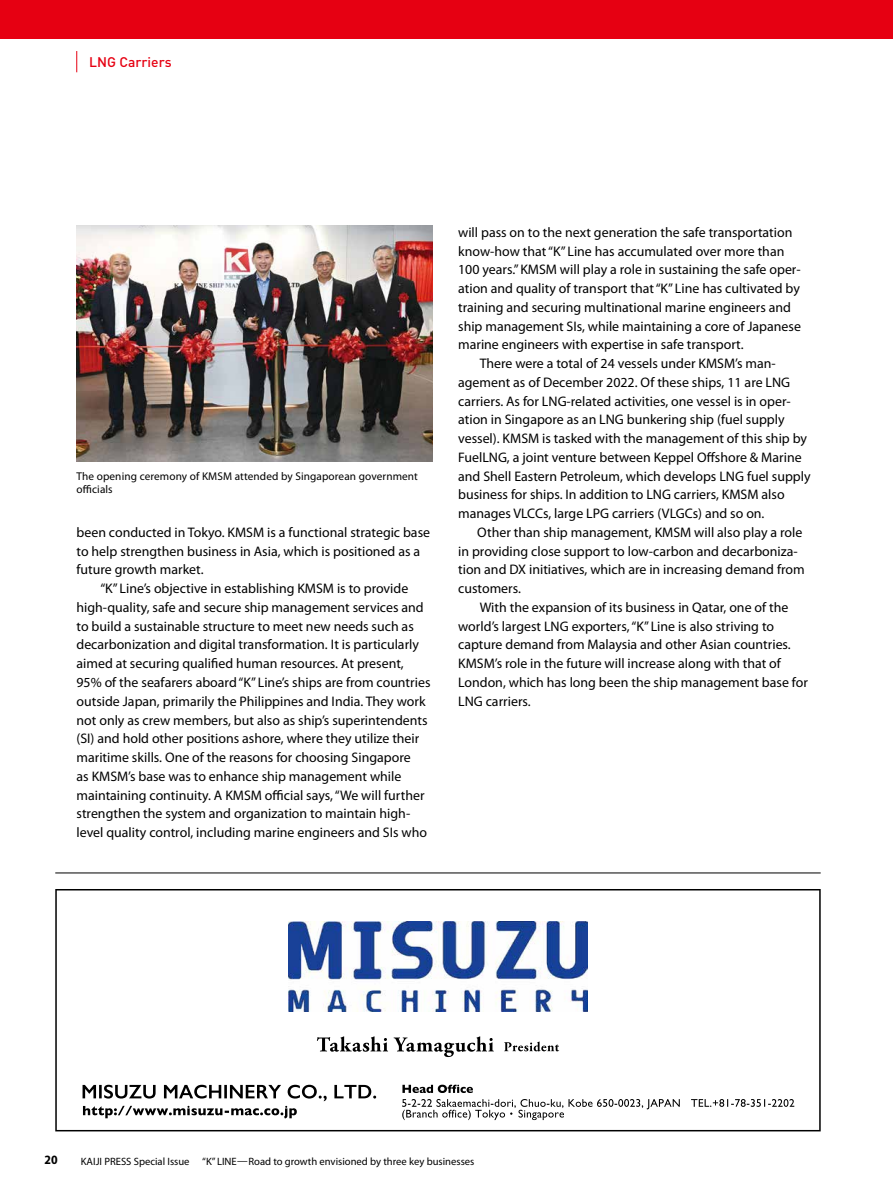
<style>
.page{position:relative;width:893px;height:1191px;background:#fff}
.page>*{position:absolute;margin:0;border:0;box-sizing:border-box;transform-origin:0 0}
.t1{font:13.8px "Myriad Pro";color:#000}
.t2{font:500 13.8px "DIN Pro";color:#e60012}
.t3{font:700 semi-condensed 12.75px "Myriad Pro";color:#000}
.t4{font:11.25px/12.8px "Myriad Pro";letter-spacing:.01em;color:#000}
.t5{font:10.65px "Myriad Pro";color:#000}
</style>
<div class="page">
<div style="left:0;top:0;width:893px;height:38px;background:#e60012"></div>
<svg style="left:76px;top:51px;width:1px;height:21px"></svg>
<hr style="left:892px;top:0;width:1px;height:38px;background:#b5b6b6">
<hr style="left:55px;top:872px;width:766px;height:1px;background:#000">
<svg style="left:55px;top:889px;width:766px;height:242px"></svg>
<img style="left:77px;top:225px;width:356px;height:237px">
<hr style="left:892px;top:64px;width:1px;height:38px;background:#e60012">
<p class="t2" style="left:89px;top:51px;width:84px">LNG Carriers</p>
<p class="t4" style="left:77px;top:470px;width:343px">The opening ceremony of KMSM attended by Singaporean government officials</p>
<p class="t1" style="left:77px;top:525px;width:355px">been conducted in Tokyo. KMSM is a functional strategic base</p>
<p class="t1" style="left:77px;top:543px;width:345px">to help strengthen business in Asia, which is positioned as a</p>
<p class="t1" style="left:77px;top:562px;width:129px">future growth market.</p>
<p class="t1" style="left:100px;top:581px;width:309px">“K” Line’s objective in establishing KMSM is to provide</p>
<p class="t1" style="left:77px;top:600px;width:349px">high-quality, safe and secure ship management services and</p>
<p class="t1" style="left:77px;top:618px;width:339px">to build a sustainable structure to meet new needs such as</p>
<p class="t1" style="left:77px;top:637px;width:344px">decarbonization and digital transformation. It is particularly</p>
<p class="t1" style="left:77px;top:656px;width:329px">aimed at securing qualified human resources. At present,</p>
<p class="t1" style="left:77px;top:675px;width:355px">95% of the seafarers aboard “K” Line’s ships are from countries</p>
<p class="t1" style="left:77px;top:693px;width:350px">outside Japan, primarily the Philippines and India. They work</p>
<p class="t1" style="left:77px;top:712px;width:352px">not only as crew members, but also as ship’s superintendents</p>
<p class="t1" style="left:77px;top:731px;width:344px">(SI) and hold other positions ashore, where they utilize their</p>
<p class="t1" style="left:77px;top:750px;width:336px">maritime skills. One of the reasons for choosing Singapore</p>
<p class="t1" style="left:77px;top:768px;width:326px">as KMSM’s base was to enhance ship management while</p>
<p class="t1" style="left:77px;top:787px;width:350px">maintaining continuity. A KMSM official says, “We will further</p>
<p class="t1" style="left:77px;top:806px;width:335px">strengthen the system and organization to maintain high-</p>
<p class="t1" style="left:77px;top:825px;width:352px">level quality control, including marine engineers and SIs who</p>
<p class="t1" style="left:458px;top:225px;width:336px">will pass on to the next generation the safe transportation</p>
<p class="t1" style="left:458px;top:243px;width:328px">know-how that “K” Line has accumulated over more than</p>
<p class="t1" style="left:458px;top:262px;width:344px">100 years.” KMSM will play a role in sustaining the safe oper-</p>
<p class="t1" style="left:458px;top:281px;width:343px">ation and quality of transport that “K” Line has cultivated by</p>
<p class="t1" style="left:458px;top:300px;width:334px">training and securing multinational marine engineers and</p>
<p class="t1" style="left:458px;top:318px;width:344px">ship management SIs, while maintaining a core of Japanese</p>
<p class="t1" style="left:458px;top:337px;width:287px">marine engineers with expertise in safe transport.</p>
<p class="t1" style="left:480px;top:356px;width:297px">There were a total of 24 vessels under KMSM’s man-</p>
<p class="t1" style="left:458px;top:375px;width:334px">agement as of December 2022. Of these ships, 11 are LNG</p>
<p class="t1" style="left:458px;top:393px;width:334px">carriers. As for LNG-related activities, one vessel is in oper-</p>
<p class="t1" style="left:458px;top:412px;width:328px">ation in Singapore as an LNG bunkering ship (fuel supply</p>
<p class="t1" style="left:458px;top:431px;width:350px">vessel). KMSM is tasked with the management of this ship by</p>
<p class="t1" style="left:458px;top:449px;width:345px">FuelLNG, a joint venture between Keppel Offshore &amp; Marine</p>
<p class="t1" style="left:458px;top:468px;width:354px">and Shell Eastern Petroleum, which develops LNG fuel supply</p>
<p class="t1" style="left:458px;top:487px;width:328px">business for ships. In addition to LNG carriers, KMSM also</p>
<p class="t1" style="left:458px;top:506px;width:308px">manages VLCCs, large LPG carriers (VLGCs) and so on.</p>
<p class="t1" style="left:477px;top:524px;width:327px">Other than ship management, KMSM will also play a role</p>
<p class="t1" style="left:458px;top:543px;width:341px">in providing close support to low-carbon and decarboniza-</p>
<p class="t1" style="left:458px;top:562px;width:348px">tion and DX initiatives, which are in increasing demand from</p>
<p class="t1" style="left:458px;top:581px;width:64px">customers.</p>
<p class="t1" style="left:480px;top:599px;width:310px">With the expansion of its business in Qatar, one of the</p>
<p class="t1" style="left:458px;top:618px;width:317px">world’s largest LNG exporters, “K” Line is also striving to</p>
<p class="t1" style="left:458px;top:637px;width:334px">capture demand from Malaysia and other Asian countries.</p>
<p class="t1" style="left:458px;top:656px;width:324px">KMSM’s role in the future will increase along with that of</p>
<p class="t1" style="left:458px;top:674px;width:351px">London, which has long been the ship management base for</p>
<p class="t1" style="left:458px;top:693px;width:74px">LNG carriers.</p>
<p class="t3" style="left:44px;top:1153px;width:15px">20</p>
<p class="t5" style="left:81px;top:1155px;width:395px">KAIJI PRESS Special Issue “K” LINE—Road to growth envisioned by three key businesses</p>
</div>
